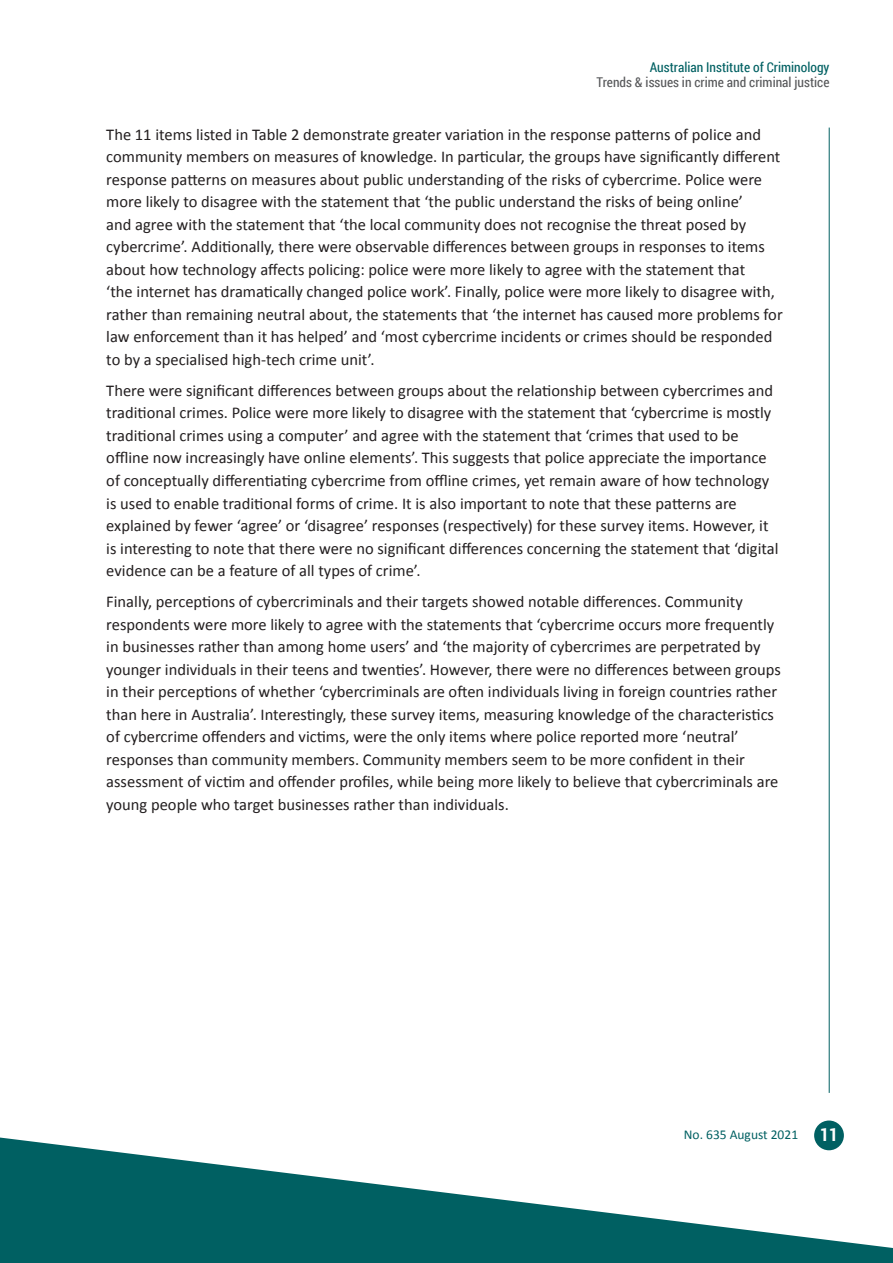
<style>
.page{position:relative;width:893px;height:1263px;background:#fff}
.page>*{position:absolute;margin:0;border:0;box-sizing:border-box;transform-origin:0 0}
.body{font:16.5px/22.5px "Calibri";color:#231f20}
.t1{font:13.5px "Roboto Condensed";color:#57585a}
.t2{font:13.5px "Roboto Condensed";color:#006062}
.t3{font:13.5px "Calibri";color:#006062}
.s1{font-family:"Roboto Condensed";font-weight:700;font-size:18px;color:#fff}
</style>
<div class="page">
<hr style="left:829px;top:128px;width:1px;height:965px;background:#006062">
<div style="left:814px;top:1120px;width:30px;height:30px;background:#006062;border-radius:50%"></div>
<svg style="left:0;top:1137px;width:893px;height:126px;fill:#006062"></svg>
<p class="t2" style="left:650px;top:58px;width:181px">Australian Institute of Criminology</p>
<p class="t1" style="left:597px;top:73px;width:234px">Trends &amp; issues in crime and criminal justice</p>
<p class="body" style="left:106px;top:123px;width:678px">The 11 items listed in Table 2 demonstrate greater variation in the response patterns of police and community members on measures of knowledge. In particular, the groups have significantly different response patterns on measures about public understanding of the risks of cybercrime. Police were more likely to disagree with the statement that ‘the public understand the risks of being online’<br>and agree with the statement that ‘the local community does not recognise the threat posed by cybercrime’. Additionally, there were observable differences between groups in responses to items about how technology affects policing: police were more likely to agree with the statement that<br>‘the internet has dramatically changed police work’. Finally, police were more likely to disagree with, rather than remaining neutral about, the statements that ‘the internet has caused more problems for law enforcement than it has helped’ and ‘most cybercrime incidents or crimes should be responded to by a specialised high-tech crime unit’.</p>
<p class="body" style="left:106px;top:379px;width:674px">There were significant differences between groups about the relationship between cybercrimes and traditional crimes. Police were more likely to disagree with the statement that ‘cybercrime is mostly traditional crimes using a computer’ and agree with the statement that ‘crimes that used to be offline now increasingly have online elements’. This suggests that police appreciate the importance of conceptually differentiating cybercrime from offline crimes, yet remain aware of how technology is used to enable traditional forms of crime. It is also important to note that these patterns are explained by fewer ‘agree’ or ‘disagree’ responses (respectively) for these survey items. However, it is interesting to note that there were no significant differences concerning the statement that ‘digital evidence can be a feature of all types of crime’.</p>
<p class="body" style="left:106px;top:590px;width:676px">Finally, perceptions of cybercriminals and their targets showed notable differences. Community respondents were more likely to agree with the statements that ‘cybercrime occurs more frequently in businesses rather than among home users’ and ‘the majority of cybercrimes are perpetrated by younger individuals in their teens and twenties’. However, there were no differences between groups in their perceptions of whether ‘cybercriminals are often individuals living in foreign countries rather than here in Australia’. Interestingly, these survey items, measuring knowledge of the characteristics of cybercrime offenders and victims, were the only items where police reported more ‘neutral’ responses than community members. Community members seem to be more confident in their assessment of victim and offender profiles, while being more likely to believe that cybercriminals are young people who target businesses rather than individuals.</p>
<p class="t3" style="left:684px;top:1126px;width:156px">No. 635 August 2021 <span class="s1">11</span></p>
</div>
